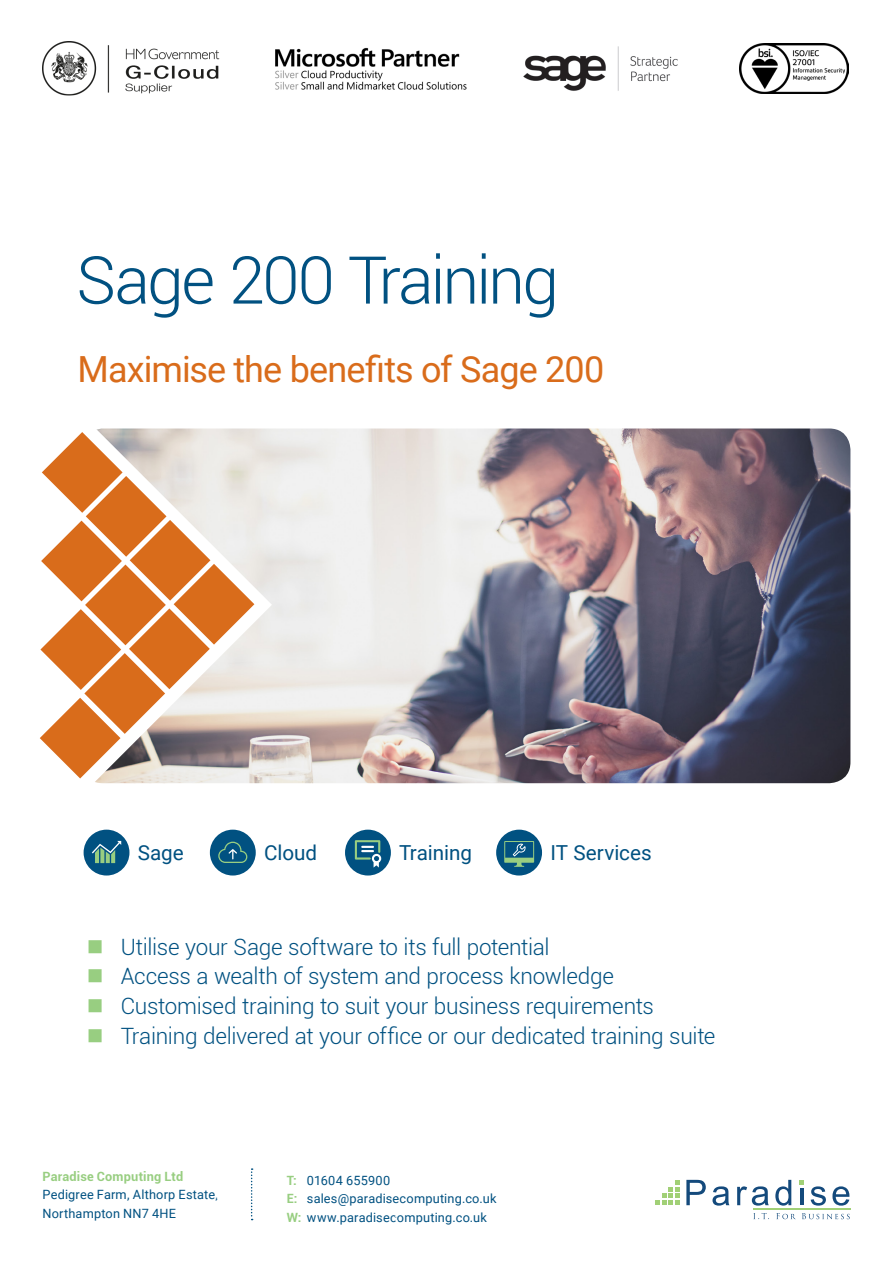
<style>
.page{position:relative;width:893px;height:1263px;background:#fff}
.page>*{position:absolute;margin:0;border:0;box-sizing:border-box;transform-origin:0 0}
.t1{font:300 66px "Roboto";letter-spacing:-.045em;color:#015181}
.t2{font:36px "Roboto";letter-spacing:-.025em;color:#d96c1b}
.t3{font:300 22.5px "Roboto";letter-spacing:-.015em;color:#015181}
.t4{font:20.7px "Roboto";color:#015181}
.Bulleted_list{font:12.75px "Roboto";letter-spacing:.015em;color:#015181}
.Bulleted_list-2{font:700 12.75px "Roboto";letter-spacing:.015em;color:#98ce81}
.s1{font-weight:700;color:#98ce81}
</style>
<div class="page">
<img style="left:272px;top:428px;width:578px;height:355px">
<img style="left:43px;top:42px;width:177px;height:54px">
<img style="left:275px;top:47px;width:192px;height:43px">
<img style="left:523px;top:46px;width:155px;height:45px">
<img style="left:740px;top:43px;width:108px;height:51px">
<svg style="left:39px;top:428px;width:233px;height:356px;fill:#eceae7"></svg>
<svg style="left:40px;top:432px;width:214px;height:346px"></svg>
<svg style="left:686px;top:1180px;width:20px;height:25px"></svg>
<svg style="left:712px;top:1186px;width:17px;height:19px"></svg>
<svg style="left:737px;top:1186px;width:32px;height:19px"></svg>
<svg style="left:775px;top:1180px;width:16px;height:25px"></svg>
<hr style="left:800px;top:1188px;width:3px;height:17px;background:#144a7c">
<svg style="left:811px;top:1186px;width:15px;height:19px"></svg>
<svg style="left:832px;top:1186px;width:17px;height:19px"></svg>
<svg style="left:799px;top:1180px;width:5px;height:5px"></svg>
<svg style="left:753px;top:1213px;width:16px;height:6px"></svg>
<svg style="left:776px;top:1213px;width:20px;height:6px"></svg>
<svg style="left:802px;top:1213px;width:48px;height:6px"></svg>
<hr style="left:752px;top:1209px;width:98px;height:1px;background:#a1d076">
<svg style="left:655px;top:1180px;width:25px;height:25px"></svg>
<svg style="left:251px;top:1168px;width:2px;height:52px"></svg>
<div style="left:84px;top:830px;width:45px;height:45px;background:#015181;border-radius:50%"></div>
<svg style="left:92px;top:841px;width:29px;height:22px"></svg>
<div style="left:210px;top:830px;width:46px;height:45px;background:#015181;border-radius:50%"></div>
<svg style="left:218px;top:842px;width:29px;height:21px"></svg>
<div style="left:345px;top:830px;width:46px;height:45px;background:#015181;border-radius:50%"></div>
<svg style="left:355px;top:840px;width:26px;height:27px"></svg>
<div style="left:496px;top:830px;width:46px;height:45px;background:#015181;border-radius:50%"></div>
<svg style="left:504px;top:841px;width:30px;height:26px"></svg>
<p class="t1" style="left:76px;top:234px;width:484px">Sage 200 Training</p>
<p class="t2" style="left:78px;top:344px;width:528px">Maximise the benefits of Sage 200</p>
<p class="t4" style="left:138px;top:838px;width:48px">Sage</p>
<p class="t4" style="left:264px;top:838px;width:55px">Cloud</p>
<p class="t4" style="left:399px;top:838px;width:74px">Training</p>
<p class="t4" style="left:550px;top:838px;width:103px">IT Services</p>
<p class="t3" style="left:121px;top:931px;width:430px">Utilise your Sage software to its full potential</p>
<p class="t3" style="left:121px;top:961px;width:495px">Access a wealth of system and process knowledge</p>
<p class="t3" style="left:121px;top:990px;width:535px">Customised training to suit your business requirements</p>
<p class="t3" style="left:121px;top:1020px;width:596px">Training delivered at your office or our dedicated training suite</p>
<p class="Bulleted_list-2" style="left:43px;top:1167px;width:142px">Paradise Computing Ltd</p>
<p class="Bulleted_list" style="left:43px;top:1186px;width:177px">Pedigree Farm, Althorp Estate,</p>
<p class="Bulleted_list" style="left:43px;top:1204px;width:135px">Northampton NN7 4HE</p>
<p class="Bulleted_list" style="left:287px;top:1171px;width:105px"><span class="s1">T:</span> 01604 655900</p>
<p class="Bulleted_list" style="left:287px;top:1190px;width:211px"><span class="s1">E:</span> sales@paradisecomputing.co.uk</p>
<p class="Bulleted_list" style="left:287px;top:1208px;width:202px"><span class="s1">W:</span> www.paradisecomputing.co.uk</p>
</div>
